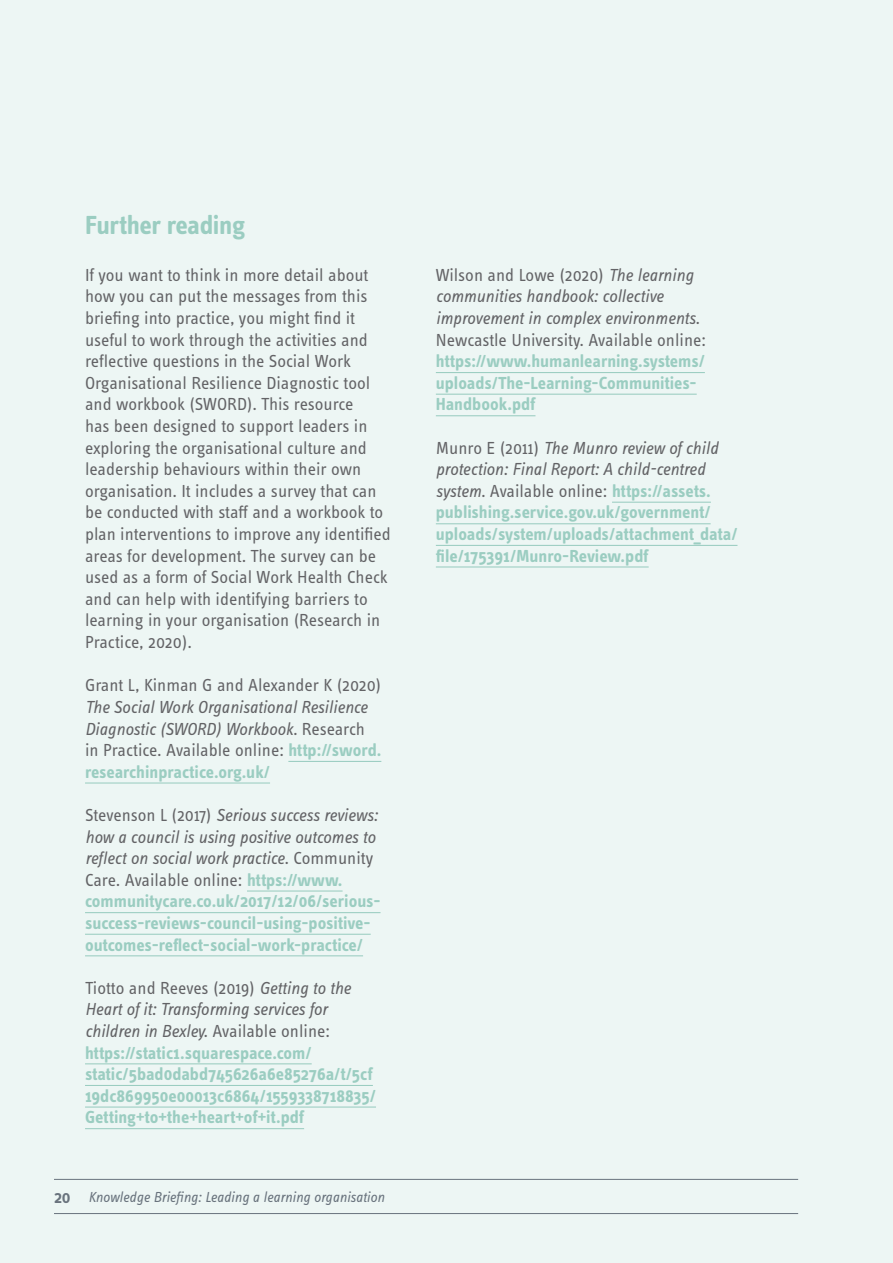
<style>
.page{position:relative;width:893px;height:1263px;background:#ebf5f3}
.page>*{position:absolute;margin:0;border:0;box-sizing:border-box;transform-origin:0 0}
.KB_Main_Heading{font:700 27px "Info Text Pro";letter-spacing:-.015em;color:#9bcdc1}
.PSDP_body_text{font:700 18px/21.6px "Info Text Pro";color:#9bcdc1}
.PSDP_body_text-2{font:18px/21.6px "Info Text Pro";color:#636366}
.t1{font:600 18px "Info Text Pro";color:#69737d}
.t2{font:italic 15px "Info Text Pro";color:#69737d}
.s1{font-style:italic}
.s2{font-weight:700;color:#9bcdc1}
.s3{font-weight:400;color:#636366}
.s4{font-weight:400;font-style:italic;color:#636366}
</style>
<div class="page">
<hr style="left:54px;top:1213px;width:744px;height:1px;background:#69737d">
<hr style="left:54px;top:1179px;width:744px;height:1px;background:#69737d">
<hr style="left:288px;top:761px;width:93px;height:1px;background:#9bcdc1">
<hr style="left:85px;top:782px;width:185px;height:1px;background:#9bcdc1">
<hr style="left:247px;top:890px;width:96px;height:1px;background:#9bcdc1">
<hr style="left:85px;top:912px;width:296px;height:1px;background:#9bcdc1">
<hr style="left:85px;top:934px;width:286px;height:1px;background:#9bcdc1">
<hr style="left:85px;top:955px;width:278px;height:1px;background:#9bcdc1">
<hr style="left:85px;top:1063px;width:227px;height:1px;background:#9bcdc1">
<hr style="left:85px;top:1085px;width:288px;height:1px;background:#9bcdc1">
<hr style="left:85px;top:1106px;width:291px;height:1px;background:#9bcdc1">
<hr style="left:85px;top:1128px;width:219px;height:1px;background:#9bcdc1">
<hr style="left:436px;top:372px;width:269px;height:1px;background:#9bcdc1">
<hr style="left:436px;top:394px;width:261px;height:1px;background:#9bcdc1">
<hr style="left:436px;top:415px;width:99px;height:1px;background:#9bcdc1">
<hr style="left:612px;top:502px;width:99px;height:1px;background:#9bcdc1">
<hr style="left:436px;top:523px;width:275px;height:1px;background:#9bcdc1">
<hr style="left:436px;top:545px;width:301px;height:1px;background:#9bcdc1">
<hr style="left:436px;top:566px;width:213px;height:1px;background:#9bcdc1">
<p class="KB_Main_Heading" style="left:85px;top:209px;width:162px">Further reading</p>
<p class="PSDP_body_text-2" style="left:85px;top:264px;width:307px">If you want to think in more detail about how you can put the messages from this briefing into practice, you might find it useful to work through the activities and reflective questions in the Social Work Organisational Resilience Diagnostic tool and workbook (SWORD). This resource<br>has been designed to support leaders in exploring the organisational culture and leadership behaviours within their own organisation. It includes a survey that can be conducted with staff and a workbook to plan interventions to improve any identified areas for development. The survey can be used as a form of Social Work Health Check and can help with identifying barriers to learning in your organisation (Research in Practice, 2020).</p>
<p class="PSDP_body_text-2" style="left:85px;top:674px;width:298px">Grant L, Kinman G and Alexander K (2020)<br><span class="s1">The Social Work Organisational Resilience Diagnostic (SWORD) Workbook.</span> Research in Practice. Available online: <span class="s2">http://sword. researchinpractice.org.uk/</span></p>
<p class="PSDP_body_text" style="left:85px;top:804px;width:297px"><span class="s3">Stevenson L (2017)</span> <span class="s4">Serious success reviews: how a council is using positive outcomes to reflect on social work practice.</span> <span class="s3">Community Care. Available online:</span> https://www. communitycare.co.uk/2017/12/06/serious&shy;success-reviews-council-using-positive&shy;outcomes-reflect-social-work-practice/</p>
<p class="PSDP_body_text" style="left:85px;top:977px;width:292px"><span class="s3">Tiotto and Reeves (2019)</span> <span class="s4">Getting to the Heart of it: Transforming services for children in Bexley.</span> <span class="s3">Available online: </span>https://static1.squarespace.com/ static/5bad0dabd745626a6e85276a/t/5cf 19dc869950e00013c6864/1559338718835/ Getting+to+the+heart+of+it.pdf</p>
<p class="t1" style="left:54px;top:1186px;width:18px">20</p>
<p class="t2" style="left:88px;top:1188px;width:298px">Knowledge Briefing: Leading a learning organisation</p>
<p class="PSDP_body_text" style="left:436px;top:264px;width:272px"><span class="s3">Wilson and Lowe (2020)</span> <span class="s4">The learning communities handbook: collective improvement in complex environments.<br></span><span class="s3">Newcastle University. Available online: </span>https://www.humanlearning.systems/ uploads/The-Learning-Communities-Handbook.pdf</p>
<p class="PSDP_body_text" style="left:436px;top:437px;width:303px"><span class="s3">Munro E (2011)</span> <span class="s4">The Munro review of child protection: Final Report: A child-centred system.</span> <span class="s3">Available online:</span> https://assets. publishing.service.gov.uk/government/ uploads/system/uploads/attachment_data/ file/175391/Munro-Review.pdf</p>
</div>
